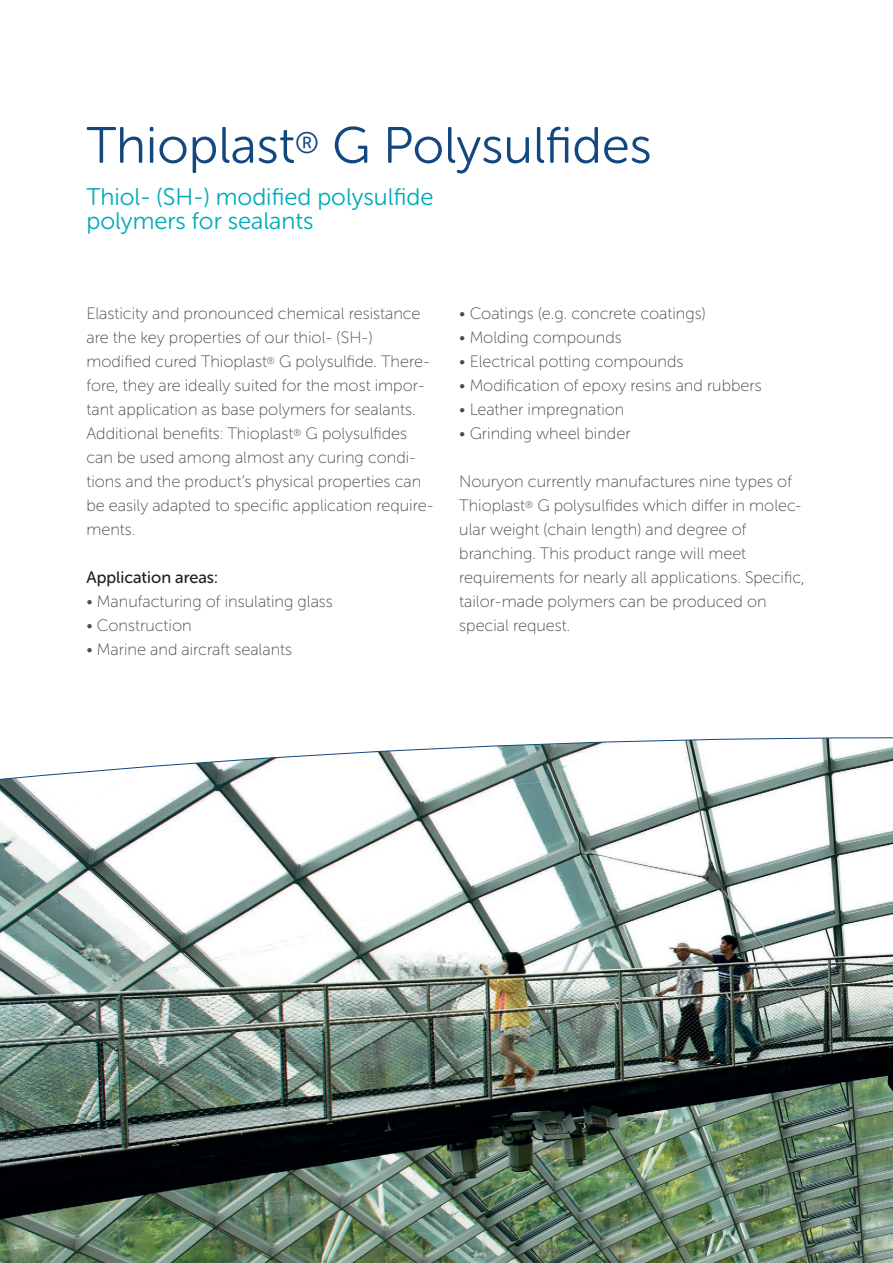
<style>
.page{position:relative;width:893px;height:1263px;background:#fff}
.page>*{position:absolute;margin:0;border:0;box-sizing:border-box;transform-origin:0 0}
._7_Copy_Page_Heading{font:51px "Museo Sans Rounded 300";color:#12487f}
._1_Body_Copy{font:24px/24px "Museo Sans Rounded 300";color:#00aab8}
._1_Body_Copy-2{font:16.5px/24px "Museo Sans Rounded 100";color:#4b4c4d}
._1_Body_Copy_Black_B{font:16.5px "Museo Sans Rounded 500";color:#231f20}
</style>
<div class="page">
<img style="left:0;top:737px;width:893px;height:526px">
<p class="_7_Copy_Page_Heading" style="left:86px;top:118px;width:567px">Thioplast<sup>®</sup> G Polysulfides</p>
<p class="_1_Body_Copy" style="left:86px;top:185px;width:348px">Thiol- (SH-) modified polysulfide polymers for sealants</p>
<p class="_1_Body_Copy-2" style="left:86px;top:302px;width:349px">Elasticity and pronounced chemical resistance are the key properties of our thiol- (SH-) modified cured Thioplast<sup>®</sup> G polysulfide. There&shy;fore, they are ideally suited for the most impor&shy;tant application as base polymers for sealants.<br>Additional benefits: Thioplast<sup>®</sup> G polysulfides can be used among almost any curing condi&shy;tions and the product’s physical properties can be easily adapted to specific application require&shy;ments.</p>
<p class="_1_Body_Copy_Black_B" style="left:86px;top:568px;width:133px">Application areas:</p>
<p class="_1_Body_Copy-2" style="left:86px;top:590px;width:248px">• Manufacturing of insulating glass</p>
<p class="_1_Body_Copy-2" style="left:86px;top:614px;width:107px">• Construction</p>
<p class="_1_Body_Copy-2" style="left:86px;top:638px;width:207px">• Marine and aircraft sealants</p>
<p class="_1_Body_Copy-2" style="left:459px;top:302px;width:248px">• Coatings (e.g. concrete coatings)</p>
<p class="_1_Body_Copy-2" style="left:459px;top:326px;width:164px">• Molding compounds</p>
<p class="_1_Body_Copy-2" style="left:459px;top:350px;width:226px">• Electrical potting compounds</p>
<p class="_1_Body_Copy-2" style="left:459px;top:374px;width:304px">• Modification of epoxy resins and rubbers</p>
<p class="_1_Body_Copy-2" style="left:459px;top:398px;width:167px">• Leather impregnation</p>
<p class="_1_Body_Copy-2" style="left:459px;top:422px;width:173px">• Grinding wheel binder</p>
<p class="_1_Body_Copy-2" style="left:459px;top:470px;width:347px">Nouryon currently manufactures nine types of Thioplast<sup>®</sup> G polysulfides which differ in molec&shy;ular weight (chain length) and degree of branching. This product range will meet requirements for nearly all applications. Specific, tailor-made polymers can be produced on special request.</p>
</div>
